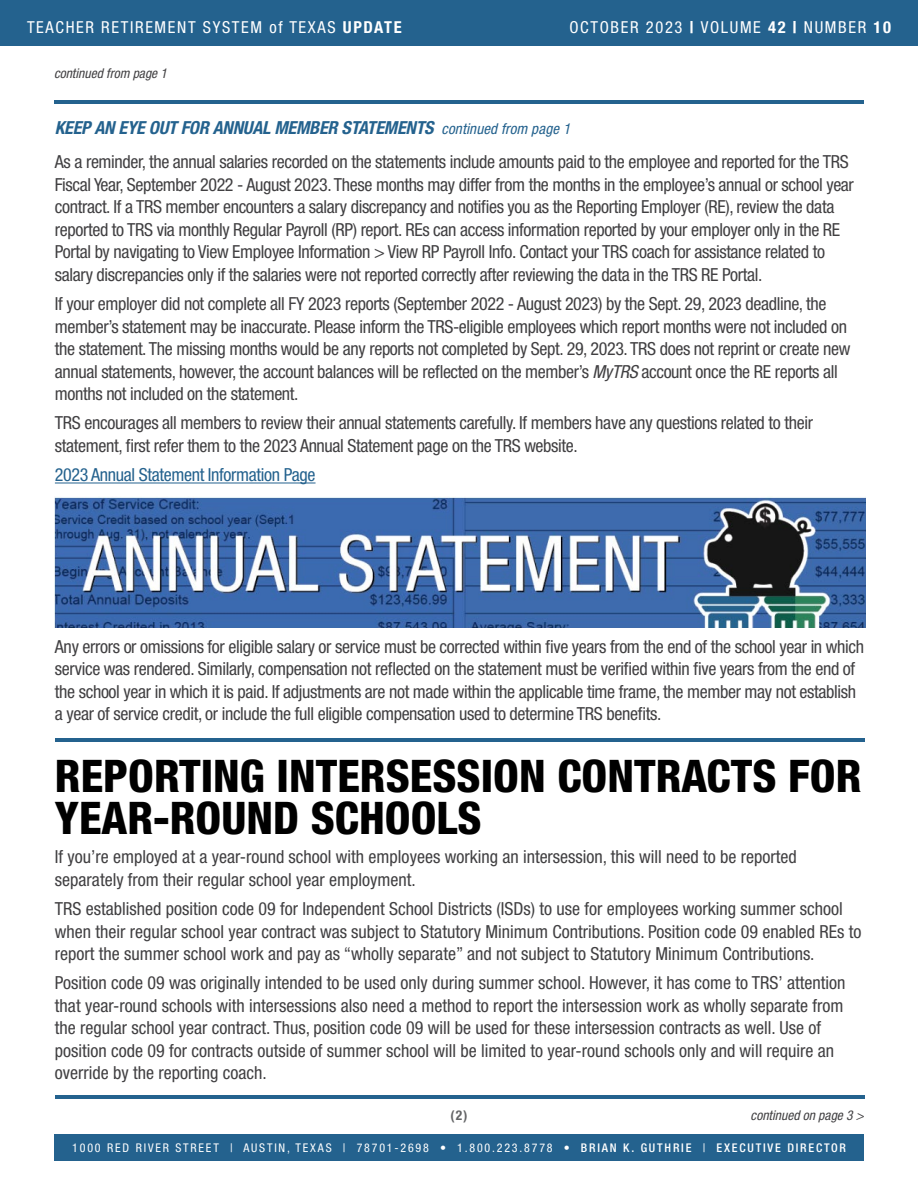
<style>
.page{position:relative;width:918px;height:1188px;background:#fff}
.page>*{position:absolute;margin:0;border:0;box-sizing:border-box;transform-origin:0 0}
.t1{font:800 condensed 45px/42px "Helvetica Neue LT Std";color:#000}
.t2{font:condensed 18px/22.5px "Helvetica Neue LT Std";letter-spacing:-.02em;color:#414042}
.t3{font:condensed 18px/22.5px "Helvetica Neue LT Std";color:#414042}
.t4{font:condensed 18px "Helvetica Neue LT Std";letter-spacing:-.02em;color:#24628e}
.t5{font:condensed 16.5px "Helvetica Neue LT Std";letter-spacing:.1em;color:#fff}
.t6{font:italic condensed 13.5px "Helvetica Neue LT Std";color:#414042}
.t7{font:700 condensed 13.5px "Helvetica Neue LT Std";color:#636466}
.t8{font:condensed 12px "Helvetica Neue LT Std";letter-spacing:.15em;color:#fff}
.s1{font-weight:700}
.s2{font-weight:800}
.s3{font-weight:700;font-style:italic;color:#24628e}
.s4{font-style:italic;font-size:15px;color:#24628e}
.s5{font-style:italic}
.s6{font-weight:500}
</style>
<div class="page">
<div style="left:54px;top:1134px;width:810px;height:27px;background:#24628e"></div>
<hr style="left:55px;top:1096px;width:810px;height:3px;background:#24628e">
<hr style="left:55px;top:738px;width:810px;height:4px;background:#24628e">
<div style="left:0;top:0;width:918px;height:45px;background:#24628e"></div>
<hr style="left:54px;top:100px;width:810px;height:4px;background:#24628e">
<hr style="left:55px;top:483px;width:261px;height:1px;background:#24628e">
<img style="left:54px;top:497px;width:811px;height:131px">
<p class="t5" style="left:27px;top:18px;width:376px">TEACHER RETIREMENT SYSTEM of TEXAS <span class="s1">UPDATE</span></p>
<p class="t5" style="left:569px;top:18px;width:323px">OCTOBER 2023 <span class="s1">|</span> VOLUME <span class="s1">42</span> <span class="s2">|</span> NUMBER <span class="s1">10</span></p>
<p class="t6" style="left:54px;top:65px;width:115px">continued from page 1</p>
<p class="t2" style="left:55px;top:110px;width:795px;line-height:34.5px"><span class="s3">KEEP AN EYE OUT FOR ANNUAL MEMBER STATEMENTS</span> <span class="s4">continued from page 1<br></span>As a reminder, the annual salaries recorded on the statements include amounts paid to the employee and reported for the TRS</p>
<p class="t2" style="left:55px;top:173px;width:801px">Fiscal Year, September 2022 - August 2023. These months may differ from the months in the employee’s annual or school year contract. If a TRS member encounters a salary discrepancy and notifies you as the Reporting Employer (RE), review the data reported to TRS via monthly Regular Payroll (RP) report. REs can access information reported by your employer only in the RE Portal by navigating to View Employee Information &gt; View RP Payroll Info. Contact your TRS coach for assistance related to salary discrepancies only if the salaries were not reported correctly after reviewing the data in the TRS RE Portal.</p>
<p class="t2" style="left:55px;top:292px;width:797px">If your employer did not complete all FY 2023 reports (September 2022 - August 2023) by the Sept. 29, 2023 deadline, the member’s statement may be inaccurate. Please inform the TRS-eligible employees which report months were not included on the statement. The missing months would be any reports not completed by Sept. 29, 2023. TRS does not reprint or create new annual statements, however, the account balances will be reflected on the member’s <span class="s5">MyTRS</span> account once the RE reports all months not included on the statement.</p>
<p class="t2" style="left:55px;top:412px;width:760px">TRS encourages all members to review their annual statements carefully. If members have any questions related to their statement, first refer them to the 2023 Annual Statement page on the TRS website.</p>
<p class="t4" style="left:55px;top:464px;width:262px">2023 Annual Statement Information Page</p>
<p class="t2" style="left:55px;top:635px;width:811px">Any errors or omissions for eligible salary or service must be corrected within five years from the end of the school year in which service was rendered. Similarly, compensation not reflected on the statement must be verified within five years from the end of the school year in which it is paid. If adjustments are not made within the applicable time frame, the member may not establish a year of service credit, or include the full eligible compensation used to determine TRS benefits.</p>
<h1 class="t1" style="left:55px;top:754px;width:808px">REPORTING INTERSESSION CONTRACTS FOR<br>YEAR-ROUND SCHOOLS</h1>
<p class="t3" style="left:55px;top:846px;width:743px">If you’re employed at a year-round school with employees working an intersession, this will need to be reported separately from their regular school year employment.</p>
<p class="t3" style="left:55px;top:897px;width:808px">TRS established position code 09 for Independent School Districts (ISDs) to use for employees working summer school when their regular school year contract was subject to Statutory Minimum Contributions. Position code 09 enabled REs to report the summer school work and pay as “wholly separate” and not subject to Statutory Minimum Contributions.</p>
<p class="t3" style="left:55px;top:972px;width:792px">Position code 09 was originally intended to be used only during summer school. However, it has come to TRS’ attention that year-round schools with intersessions also need a method to report the intersession work as wholly separate from the regular school year contract. Thus, position code 09 will be used for these intersession contracts as well. Use of position code 09 for contracts outside of summer school will be limited to year-round schools only and will require an override by the reporting coach.</p>
<p class="t7" style="left:450px;top:1107px;width:19px">(2)</p>
<p class="t6" style="left:751px;top:1107px;width:115px">continued on page 3 &gt;</p>
<p class="t8" style="left:72px;top:1140px;width:775px">1000 RED RIVER STREET | AUSTIN, TEXAS | 78701-2698 • 1.800.223.8778 • <span class="s6">BRIAN K. GUTHRIE</span> | <span class="s6">EXECUTIVE DIRECTOR</span></p>
</div>
